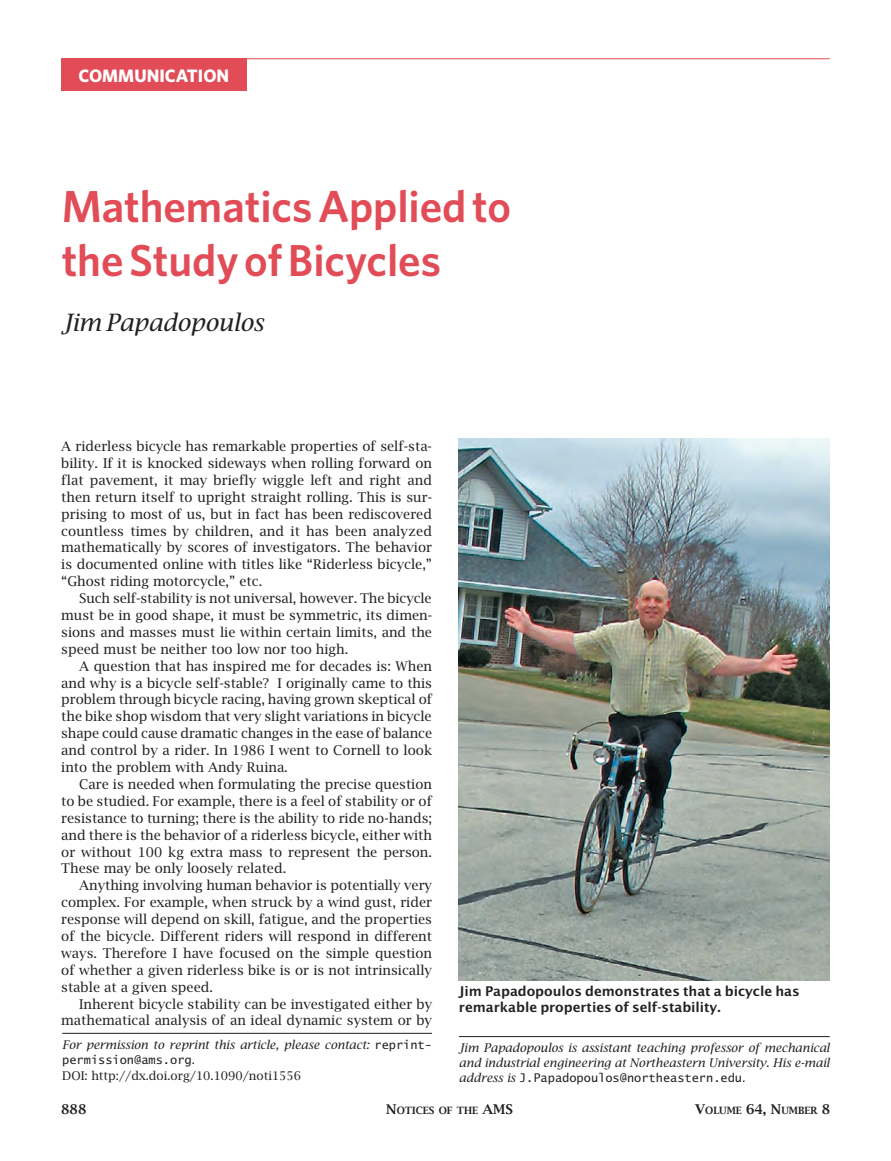
<style>
.page{position:relative;width:891px;height:1161px;background:#fff}
.page>*{position:absolute;margin:0;border:0;box-sizing:border-box;transform-origin:0 0}
.t1{font:600 44.85px/53.8px "Whitney";color:#e14c57}
.t2{font:italic 23.85px "Lucida Bright";letter-spacing:-.005em;color:#231f20}
.t3{font:700 18px "Whitney";color:#fff}
.t4{font:13.5px/17px "Lucida Bright";color:#231f20;text-align:justify}
.t5{font:600 13.5px/16.5px "Lucida Sans";letter-spacing:-.005em;color:#231f20}
.t6{font:600 13.5px "Lucida Bright";color:#231f20}
.t7{font:italic 12px/15px "Lucida Bright";color:#231f20}
.t8{font:12px "Lucida Sans Typewriter";color:#231f20}
.t9{font:12px "Lucida Bright";color:#231f20}
.t10{font:600 10.05px "Lucida Bright Smallcaps";color:#231f20}
.s1{font-family:"Lucida Sans Typewriter";font-style:normal}
.s2{font-family:"Lucida Bright"}
.s3{font-family:"Lucida Bright";font-style:italic}
.s4{font-size:13.5px}
.s5{font-family:"Lucida Bright";font-size:13.5px}
</style>
<div class="page">
<hr style="left:61px;top:58px;width:769px;height:1px;background:#e14c57">
<div style="left:61px;top:58px;width:186px;height:33px;background:#e14c57"></div>
<img style="left:459px;top:439px;width:371px;height:541px">
<hr style="left:459px;top:1036px;width:371px;height:1px;background:#231f20">
<hr style="left:62px;top:1033px;width:370px;height:1px;background:#231f20">
<h3 class="t3" style="left:79px;top:64px;width:152px">COMMUNICATION</h3>
<h1 class="t1" style="left:62px;top:179px;width:451px">Mathematics Applied to the Study of Bicycles</h1>
<h2 class="t2" style="left:62px;top:308px;width:204px">Jim Papadopoulos</h2>
<p class="t4" style="left:61px;top:438px;width:372px">A riderless bicycle has remarkable properties of self-sta&shy;bility. If it is knocked sideways when rolling forward on flat pavement, it may briefly wiggle left and right and then return itself to upright straight rolling. This is sur&shy;prising to most of us, but in fact has been rediscovered countless times by children, and it has been analyzed mathematically by scores of investigators. The behavior is documented online with titles like “Riderless bicycle,” “Ghost riding motorcycle,” etc.</p>
<p class="t4" style="left:61px;top:590px;width:372px;text-indent:18px">Such self-stability is not universal, however. The bicycle must be in good shape, it must be symmetric, its dimen&shy;sions and masses must lie within certain limits, and the speed must be neither too low nor too high.</p>
<p class="t4" style="left:61px;top:657px;width:372px;text-indent:18px">A question that has inspired me for decades is: When and why is a bicycle self-stable? I originally came to this problem through bicycle racing, having grown skeptical of the bike shop wisdom that very slight variations in bicycle shape could cause dramatic changes in the ease of balance and control by a rider. In 1986 I went to Cornell to look into the problem with Andy Ruina.</p>
<p class="t4" style="left:61px;top:775px;width:372px;text-indent:18px">Care is needed when formulating the precise question to be studied. For example, there is a feel of stability or of resistance to turning; there is the ability to ride no-hands; and there is the behavior of a riderless bicycle, either with or without 100 kg extra mass to represent the person.<br>These may be only loosely related.</p>
<p class="t4" style="left:61px;top:877px;width:372px;text-indent:18px">Anything involving human behavior is potentially very complex. For example, when struck by a wind gust, rider response will depend on skill, fatigue, and the properties of the bicycle. Different riders will respond in different ways. Therefore I have focused on the simple question of whether a given riderless bike is or is not intrinsically stable at a given speed.</p>
<p class="t4" style="left:61px;top:995px;width:372px;text-align:right">Inherent bicycle stability can be investigated either by mathematical analysis of an ideal dynamic system or by</p>
<p class="t7" style="left:62px;top:1037px;width:371px">For permission to reprint this article, please contact: <span class="s1">reprint-</span></p>
<p class="t8" style="left:62px;top:1052px;width:134px">permission@ams.org<span class="s2">.</span></p>
<p class="t9" style="left:62px;top:1068px;width:240px">DOI: http://dx.doi.org/10.1090/noti1556</p>
<p class="t5" style="left:459px;top:982px;width:342px">Jim Papadopoulos demonstrates that a bicycle has remarkable properties of self-stability.</p>
<p class="t7" style="left:459px;top:1040px;width:372px">Jim Papadopoulos is assistant teaching professor of mechanical and industrial engineering at Northeastern University. His e-mail</p>
<p class="t8" style="left:459px;top:1071px;width:288px"><span class="s3">address is</span> J.Papadopoulos@northeastern.edu<span class="s3">.</span></p>
<p class="t6" style="left:61px;top:1101px;width:27px">888</p>
<p class="t10" style="left:386px;top:1105px;width:124px"><span class="s4">N</span>OTICES OF THE <span class="s4">AMS</span></p>
<p class="t10" style="left:695px;top:1105px;width:137px"><span class="s4">V</span>OLUME <span class="s5">64,</span> <span class="s4">N</span>UMBER <span class="s5">8</span></p>
</div>
